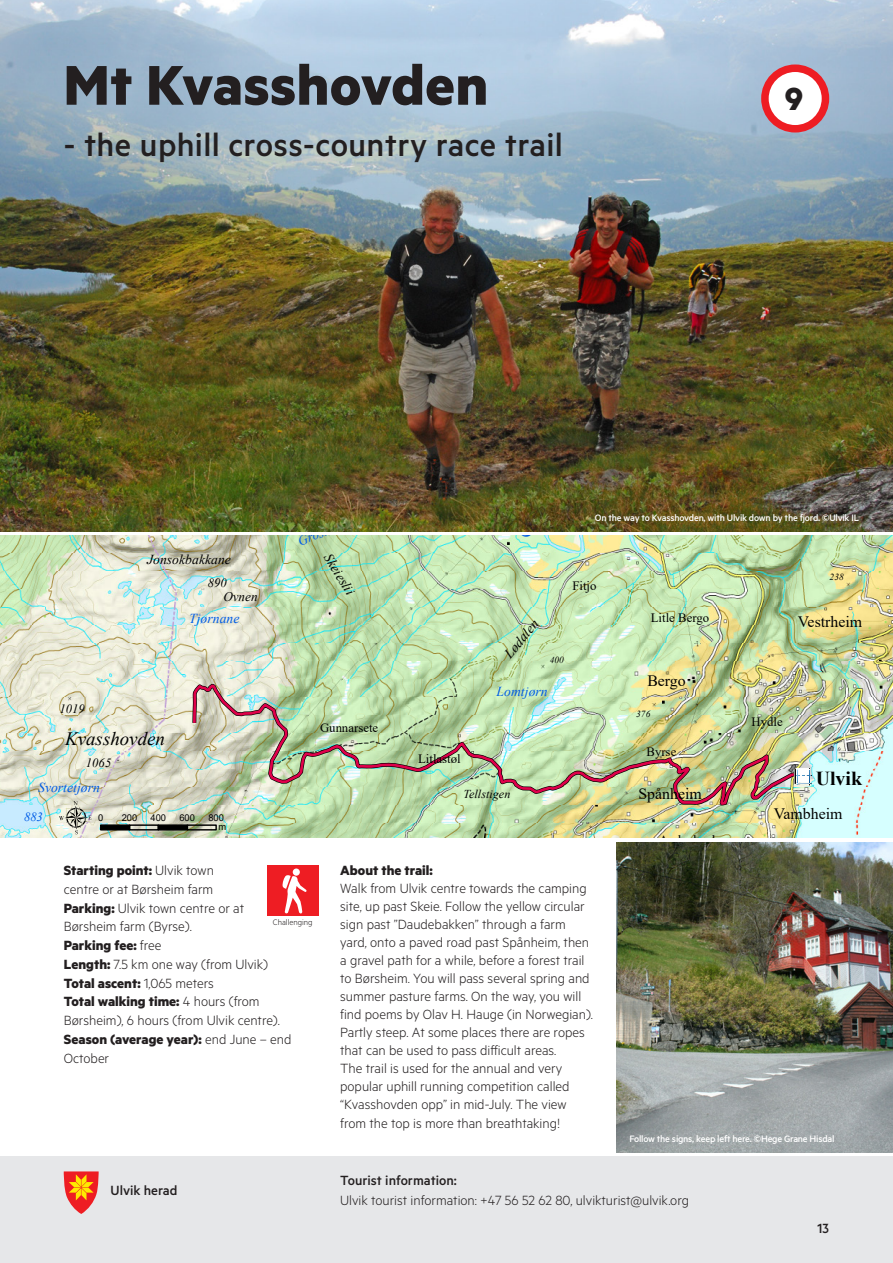
<style>
.page{position:relative;width:893px;height:1263px;background:#fff}
.page>*{position:absolute;margin:0;border:0;box-sizing:border-box;transform-origin:0 0}
.t1{font:700 63px "Metric";letter-spacing:.01em;color:#231f20}
.t2{font:500 36px "Metric";letter-spacing:.01em;color:#231f20}
.t3{font:700 36px "Metric";color:#231f20}
.t4{font:700 19.8px "Times New Roman";color:#000}
.t5{font:italic 18.9px "Times New Roman";color:#000}
.t6{font:15.9px "Times New Roman";color:#000}
.t7{font:300 15px/18px "Metric";color:#231f20}
.t8{font:500 15px "Metric";color:#231f20}
.t9{font:700 15px "Metric";color:#231f20}
.t10{font:italic 13.65px "Times New Roman";color:#000}
.t11{font:italic 13.65px "Times New Roman";color:#005ce6}
.t12{font:italic 13.2px "Times New Roman";letter-spacing:.005em;color:#000}
.t13{font:12.75px "Times New Roman";color:#000}
.t14{font:italic 12.6px "Times New Roman";color:#000}
.t15{font:italic 12.6px "Times New Roman";color:#005ce6}
.t16{font:italic 12px "Times New Roman";letter-spacing:.005em;color:#000}
.t17{font:500 10.5px "Metric";letter-spacing:-.02em;color:#fff}
.t18{font:9.3px/9px "Arial";letter-spacing:-.01em;color:#000;text-align:right}
.t19{font:italic 9.3px "Times New Roman";letter-spacing:.005em;color:#000}
.t20{font:300 9px "Metric";color:#231f20}
.s1{font-weight:700}
</style>
<div class="page">
<div style="left:0;top:1157px;width:893px;height:106px;background:#e6e7e9"></div>
<img style="left:0;top:0;width:893px;height:531px">
<div style="left:268px;top:865px;width:51px;height:51px;background:#ee1d23"></div>
<div style="left:293px;top:868px;width:7px;height:8px;background:#fff;border-radius:50%"></div>
<svg style="left:282px;top:874px;width:25px;height:40px"></svg>
<img style="left:0;top:536px;width:893px;height:302px">
<img style="left:190px;top:681px;width:609px;height:127px">
<img style="left:192px;top:683px;width:605px;height:123px">
<div style="left:796px;top:768px;width:14px;height:14px;background:#fff"></div>
<svg style="left:795px;top:769px;width:17px;height:17px"></svg>
<svg style="left:59px;top:801px;width:33px;height:33px"></svg>
<svg style="left:100px;top:824px;width:29px;height:6px"></svg>
<div style="left:129px;top:824px;width:30px;height:6px;border:1px solid #000"></div>
<svg style="left:158px;top:824px;width:29px;height:6px"></svg>
<div style="left:187px;top:824px;width:30px;height:6px;border:1px solid #000"></div>
<img style="left:617px;top:842px;width:276px;height:310px">
<svg style="left:64px;top:1171px;width:35px;height:43px"></svg>
<div style="left:765px;top:68px;width:60px;height:61px;background:#fff;border-radius:50%"></div>
<div style="left:761px;top:64px;width:68px;height:69px;border:8px solid #ee1d23;border-radius:50%"></div>
<h1 class="t1" style="left:64px;top:47px;width:426px">Mt Kvasshovden</h1>
<h2 class="t2" style="left:64px;top:124px;width:501px">- the uphill cross-country race trail</h2>
<h2 class="t3" style="left:785px;top:77px;width:20px">9</h2>
<p class="t10" style="left:147px;top:550px;width:85px">Jonsokbakkane</p>
<p class="t14" style="left:208px;top:574px;width:20px">890</p>
<p class="t12" style="left:223px;top:588px;width:36px">Ovnen</p>
<p class="t11" style="left:189px;top:609px;width:52px">Tjørnane</p>
<p class="t14" style="left:59px;top:700px;width:27px">1019</p>
<p class="t5" style="left:65px;top:725px;width:101px">Kvasshovden</p>
<p class="t14" style="left:86px;top:754px;width:27px">1065</p>
<p class="t10" style="left:335px;top:550px;width:47px;rotate:58deg">Skeieslii</p>
<p class="t13" style="left:320px;top:719px;width:60px">Gunnarsete</p>
<p class="t13" style="left:418px;top:750px;width:44px">Litlastøl</p>
<p class="t17" style="left:595px;top:511px;width:265px">On the way to Kvasshovden, with Ulvik down by the fjord. ©Ulvik IL</p>
<p class="t13" style="left:572px;top:577px;width:26px">Fitjo</p>
<p class="t10" style="left:500px;top:650px;width:47px;rotate:-50deg">Lødalen</p>
<p class="t11" style="left:497px;top:682px;width:53px">Lomtjørn</p>
<p class="t19" style="left:550px;top:654px;width:16px">400</p>
<p class="t13" style="left:651px;top:609px;width:60px">Litle Bergo</p>
<p class="t6" style="left:647px;top:669px;width:40px">Bergo</p>
<p class="t19" style="left:636px;top:707px;width:16px">376</p>
<p class="t13" style="left:647px;top:743px;width:31px">Byrse</p>
<p class="t19" style="left:830px;top:571px;width:16px">238</p>
<p class="t6" style="left:798px;top:610px;width:66px">Vestrheim</p>
<p class="t13" style="left:751px;top:713px;width:33px">Hydle</p>
<p class="t11" style="left:38px;top:778px;width:63px">Svortetjørn</p>
<p class="t15" style="left:24px;top:808px;width:20px">883</p>
<p class="t18" style="left:98px;top:813px;width:7px">0</p>
<p class="t18" style="left:122px;top:813px;width:17px">200</p>
<p class="t18" style="left:151px;top:813px;width:17px">400</p>
<p class="t18" style="left:180px;top:813px;width:17px">600</p>
<p class="t18" style="left:208px;top:813px;width:19px">800 m</p>
<p class="t7" style="left:64px;top:860px;width:229px;line-height:18.8px"><span class="s1">Starting point:</span> Ulvik town<br>centre or at Børsheim farm<br><span class="s1">Parking:</span> Ulvik town centre or at<br>Børsheim farm (Byrse).<br><span class="s1">Parking fee:</span> free<br><span class="s1">Length:</span> 7.5 km one way (from Ulvik)<br><span class="s1">Total ascent:</span> 1,065 meters<br><span class="s1">Total walking time:</span> 4 hours (from<br>Børsheim), 6 hours (from Ulvik centre).<br><span class="s1">Season (average year):</span> end June – end<br>October</p>
<p class="t20" style="left:273px;top:917px;width:41px">Challenging</p>
<p class="t8" style="left:111px;top:1182px;width:68px">Ulvik herad</p>
<p class="t16" style="left:463px;top:786px;width:48px">Tellstigen</p>
<p class="t6" style="left:638px;top:783px;width:65px">Spånheim</p>
<p class="t9" style="left:340px;top:861px;width:94px">About the trail:</p>
<p class="t7" style="left:340px;top:879px;width:254px">Walk from Ulvik centre towards the camping site, up past Skeie. Follow the yellow circular sign past ”Daudebakken” through a farm yard, onto a paved road past Spånheim, then a gravel path for a while, before a forest trail to Børsheim. You will pass several spring and summer pasture farms. On the way, you will find poems by Olav H. Hauge (in Norwegian).<br>Partly steep. At some places there are ropes that can be used to pass difficult areas.<br>The trail is used for the annual and very popular uphill running competition called “Kvasshovden opp” in mid-July. The view from the top is more than breathtaking!</p>
<h3 class="t4" style="left:816px;top:764px;width:48px">Ulvik</h3>
<p class="t6" style="left:774px;top:802px;width:70px">Vambheim</p>
<p class="t17" style="left:629px;top:1132px;width:207px">Follow the signs, keep left here. ©Hege Grane Hisdal</p>
<p class="t8" style="left:340px;top:1171px;width:118px">Tourist information:</p>
<p class="t7" style="left:340px;top:1190px;width:350px">Ulvik tourist information: +47 56 52 62 80, ulvikturist@ulvik.org</p>
<p class="t8" style="left:818px;top:1220px;width:13px">13</p>
</div>
